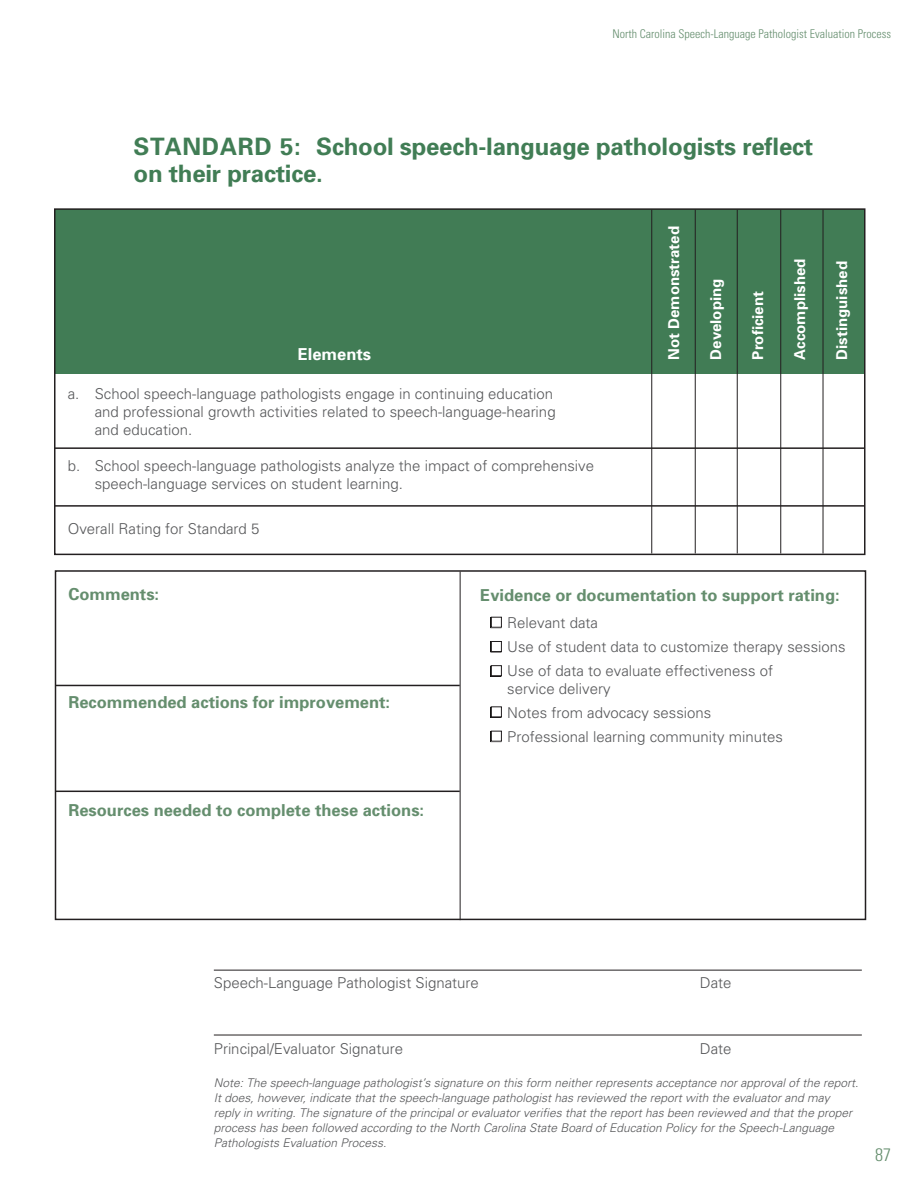
<style>
.page{position:relative;width:918px;height:1188px;background:#fff}
.page>*{position:absolute;margin:0;border:0;box-sizing:border-box;transform-origin:0 0}
.t1{font:700 24px/27px "Univers";letter-spacing:-.01em;color:#417d55}
.t2{font:300 condensed 18px "Univers";color:#658e6e}
.t3{font:700 16.5px "Univers";color:#658e6e}
.t4{font:700 16.5px "Univers";color:#fff}
.t5{font:300 15px/24px "Univers";color:#57585a}
.t6{font:700 15px "Univers";color:#fff}
.t7{font:italic 300 12px/15px "Univers";color:#57585a}
.t8{font:300 condensed 12px "Univers";color:#658e6e}
</style>
<div class="page">
<div style="left:55px;top:570px;width:811px;height:350px;border:2px solid #231f20"></div>
<div style="left:55px;top:209px;width:810px;height:164px;background:#417c55"></div>
<hr style="left:651px;top:210px;width:1px;height:343px;background:#231f20">
<hr style="left:695px;top:210px;width:1px;height:343px;background:#231f20">
<hr style="left:737px;top:210px;width:1px;height:343px;background:#231f20">
<hr style="left:780px;top:210px;width:1px;height:343px;background:#231f20">
<hr style="left:823px;top:210px;width:1px;height:343px;background:#231f20">
<hr style="left:55px;top:447px;width:810px;height:2px;background:#231f20">
<hr style="left:55px;top:505px;width:810px;height:2px;background:#231f20">
<div style="left:54px;top:208px;width:812px;height:347px;border:2px solid #231f20"></div>
<hr style="left:460px;top:572px;width:1px;height:348px;background:#231f20">
<hr style="left:56px;top:685px;width:404px;height:1px;background:#231f20">
<hr style="left:56px;top:791px;width:404px;height:1px;background:#231f20">
<hr style="left:214px;top:970px;width:648px;height:1px;background:#231f20">
<hr style="left:214px;top:1035px;width:648px;height:1px;background:#231f20">
<div style="left:491px;top:618px;width:10px;height:10px;border:1px solid #201d1e"></div>
<div style="left:491px;top:617px;width:10px;height:10px;background:#fff"></div>
<div style="left:491px;top:617px;width:11px;height:10px;border:1px solid #201d1e"></div>
<div style="left:491px;top:641px;width:11px;height:11px;border:1px solid #201d1e"></div>
<div style="left:491px;top:666px;width:11px;height:10px;border:1px solid #201d1e"></div>
<div style="left:491px;top:707px;width:11px;height:10px;border:1px solid #201d1e"></div>
<div style="left:491px;top:731px;width:11px;height:10px;border:1px solid #201d1e"></div>
<p class="t8" style="left:613px;top:26px;width:280px">North Carolina Speech-Language Pathologist Evaluation Process</p>
<h1 class="t1" style="left:134px;top:132px;width:681px">STANDARD 5: School speech-language pathologists reflect on their practice.</h1>
<p class="t4" style="left:298px;top:343px;width:75px">Elements</p>
<p class="t5" style="left:95px;top:384px;width:462px;line-height:18px;text-indent:-27px">a. School speech-language pathologists engage in continuing education and professional growth activities related to speech-language-hearing and education.</p>
<p class="t5" style="left:95px;top:456px;width:501px;line-height:18px;text-indent:-27px">b. School speech-language pathologists analyze the impact of comprehensive speech-language services on student learning.</p>
<p class="t5" style="left:68px;top:516px;width:193px">Overall Rating for Standard 5</p>
<p class="t6" style="left:664px;top:360px;width:135px;rotate:-90deg">Not Demonstrated</p>
<p class="t6" style="left:706px;top:360px;width:82px;rotate:-90deg">Developing</p>
<p class="t6" style="left:748px;top:360px;width:70px;rotate:-90deg">Proficient</p>
<p class="t6" style="left:790px;top:360px;width:102px;rotate:-90deg">Accomplished</p>
<p class="t6" style="left:832px;top:360px;width:100px;rotate:-90deg">Distinguished</p>
<p class="t3" style="left:68px;top:584px;width:92px">Comments:</p>
<p class="t3" style="left:68px;top:692px;width:323px">Recommended actions for improvement:</p>
<p class="t3" style="left:68px;top:800px;width:357px">Resources needed to complete these actions:</p>
<p class="t3" style="left:480px;top:584px;width:361px">Evidence or documentation to support rating:</p>
<p class="t5" style="left:507px;top:610px;width:340px">Relevant data<br>Use of student data to customize therapy sessions<br>Use of data to evaluate effectiveness of</p>
<p class="t5" style="left:507px;top:676px;width:277px">service delivery<br>Notes from advocacy sessions<br>Professional learning community minutes</p>
<p class="t5" style="left:214px;top:970px;width:267px">Speech-Language Pathologist Signature</p>
<p class="t5" style="left:700px;top:970px;width:33px">Date</p>
<p class="t5" style="left:214px;top:1036px;width:191px">Principal/Evaluator Signature</p>
<p class="t5" style="left:700px;top:1036px;width:33px">Date</p>
<p class="t7" style="left:214px;top:1075px;width:646px">Note: The speech-language pathologist’s signature on this form neither represents acceptance nor approval of the report.<br>It does, however, indicate that the speech-language pathologist has reviewed the report with the evaluator and may reply in writing. The signature of the principal or evaluator verifies that the report has been reviewed and that the proper process has been followed according to the North Carolina State Board of Education Policy for the Speech-Language Pathologists Evaluation Process.</p>
<p class="t2" style="left:875px;top:1144px;width:17px">87</p>
</div>
